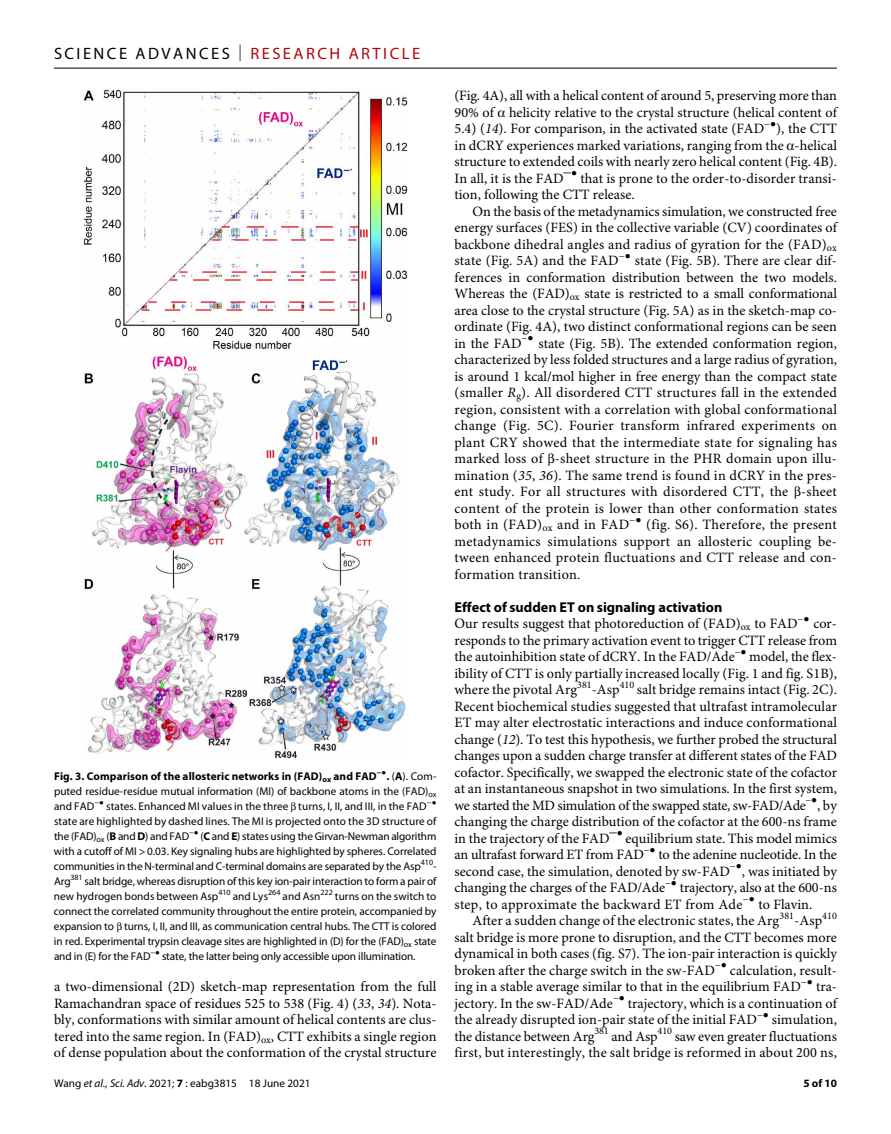
<style>
.page{position:relative;width:891px;height:1134px;background:#fff}
.page>*{position:absolute;margin:0;border:0;box-sizing:border-box;transform-origin:0 0}
.t1{font:16.5px "Myriad Pro";letter-spacing:.15em;color:#000}
.t2{font:14.25px/16.5px "Minion Pro";letter-spacing:.015em;color:#000;text-align:justify}
.t3{font:700 14.25px "Myriad Pro";color:#000}
.t4{font:11.25px/15px "Myriad Pro";letter-spacing:-.01em;color:#000;text-align:justify}
.t5{font:700 11.25px "Myriad Pro";color:#000}
.s1{font-weight:300}
.s2{color:#b10508}
.s3{font-weight:700}
.s4{font-style:italic}
</style>
<div class="page">
<hr style="left:54px;top:68px;width:783px;height:1px;background:#000">
<img style="left:83px;top:90px;width:324px;height:669px">
<p class="t1" style="left:54px;top:40px;width:368px">SCIENCE ADVANCES <span class="s1">|</span> <span class="s2">RESEARCH ARTICLE</span></p>
<p class="t4" style="left:54px;top:769px;width:384px"><span class="s3">Fig. 3. Comparison of the allosteric networks in (FAD)</span><sub>ox</sub> <span class="s3">and FAD</span><sup>−●</sup><span class="s3">.</span> (<span class="s3">A</span>). Com&shy;puted residue-residue mutual information (MI) of backbone atoms in the (FAD)<sub>ox </sub>and FAD<sup>−●</sup> states. Enhanced MI values in the three turns, I, II, and III, in the FAD<sup>−● </sup>state are highlighted by dashed lines. The MI is projected onto the 3D structure of the (FAD)<sub>ox</sub> (<span class="s3">B</span> and <span class="s3">D</span>) and FAD<sup>−●</sup> (<span class="s3">C</span> and <span class="s3">E</span>) states using the Girvan-Newman algorithm with a cutoff of MI &gt; 0.03. Key signaling hubs are highlighted by spheres. Correlated communities in the N-terminal and C-terminal domains are separated by the Asp<sup>410</sup>- Arg<sup>381</sup> salt bridge, whereas disruption of this key ion-pair interaction to form a pair of new hydrogen bonds between Asp<sup>410</sup> and Lys<sup>264</sup> and Asn<sup>222</sup> turns on the switch to connect the correlated community throughout the entire protein, accompanied by expansion to turns, I, II, and III, as communication central hubs. The CTT is colored in red. Experimental trypsin cleavage sites are highlighted in (D) for the (FAD)<sub>ox</sub> state and in (E) for the FAD<sup>−●</sup> state, the latter being only accessible upon illumination.</p>
<p class="t2" style="left:54px;top:980px;width:384px">a two-dimensional (2D) sketch-map representation from the full Ramachandran space of residues 525 to 538 (Fig. 4) (<span class="s4">33</span>, <span class="s4">34</span>). Nota&shy;bly, conformations with similar amount of helical contents are clus&shy;tered into the same region. In (FAD)<sub>ox</sub>, CTT exhibits a single region of dense population about the conformation of the crystal structure</p>
<p class="t4" style="left:54px;top:1076px;width:258px">Wang <span class="s4">et al</span>., <span class="s4">Sci. Adv.</span> 2021; <span class="s3">7</span> : eabg3815 18 June 2021</p>
<p class="t2" style="left:454px;top:89px;width:384px">(Fig. 4A), all with a helical content of around 5, preserving more than 90% of helicity relative to the crystal structure (helical content of 5.4) (<span class="s4">14</span>). For comparison, in the activated state (FAD<sup>−●</sup>), the CTT in dCRY experiences marked variations, ranging from the -helical structure to extended coils with nearly zero helical content (Fig. 4B).<br>In all, it is the FAD<sup>─</sup><sup>●</sup> that is prone to the order-to-disorder transi&shy;tion, following the CTT release.</p>
<p class="t2" style="left:454px;top:204px;width:384px;text-indent:18px">On the basis of the metadynamics simulation, we constructed free energy surfaces (FES) in the collective variable (CV) coordinates of backbone dihedral angles and radius of gyration for the (FAD)<sub>ox </sub>state (Fig. 5A) and the FAD<sup>−●</sup> state (Fig. 5B). There are clear dif&shy;ferences in conformation distribution between the two models.<br>Whereas the (FAD)<sub>ox</sub> state is restricted to a small conformational area close to the crystal structure (Fig. 5A) as in the sketch-map co&shy;ordinate (Fig. 4A), two distinct conformational regions can be seen in the FAD<sup>−●</sup> state (Fig. 5B). The extended conformation region, characterized by less folded structures and a large radius of gyration, is around 1 kcal/mol higher in free energy than the compact state (smaller <span class="s4">R</span><sub>g</sub>). All disordered CTT structures fall in the extended region, consistent with a correlation with global conformational change (Fig. 5C). Fourier transform infrared experiments on plant CRY showed that the intermediate state for signaling has marked loss of -sheet structure in the PHR domain upon illu&shy;mination (<span class="s4">35</span>, <span class="s4">36</span>). The same trend is found in dCRY in the pres&shy;ent study. For all structures with disordered CTT, the -sheet content of the protein is lower than other conformation states both in (FAD)<sub>ox</sub> and in FAD<sup>−●</sup> (fig. S6). Therefore, the present metadynamics simulations support an allosteric coupling be&shy;tween enhanced protein fluctuations and CTT release and con&shy;formation transition.</p>
<p class="t3" style="left:455px;top:595px;width:269px">Effect of sudden ET on signaling activation</p>
<p class="t2" style="left:454px;top:617px;width:384px">Our results suggest that photoreduction of (FAD)<sub>ox</sub> to FAD<sup>−●</sup> cor&shy;responds to the primary activation event to trigger CTT release from the autoinhibition state of dCRY. In the FAD/Ade<sup>−●</sup> model, the flex&shy;ibility of CTT is only partially increased locally (Fig. 1 and fig. S1B), where the pivotal Arg<sup>381</sup>-Asp<sup>410</sup> salt bridge remains intact (Fig. 2C).<br>Recent biochemical studies suggested that ultrafast intramolecular ET may alter electrostatic interactions and induce conformational change (<span class="s4">12</span>). To test this hypothesis, we further probed the structural changes upon a sudden charge transfer at different states of the FAD cofactor. Specifically, we swapped the electronic state of the cofactor at an instantaneous snapshot in two simulations. In the first system, we started the MD simulation of the swapped state, sw-FAD/Ade<sup>−●</sup>, by changing the charge distribution of the cofactor at the 600-ns frame in the trajectory of the FAD<sup>─</sup><sup>●</sup> equilibrium state. This model mimics an ultrafast forward ET from FAD<sup>−●</sup> to the adenine nucleotide. In the second case, the simulation, denoted by sw-FAD<sup>−●</sup>, was initiated by changing the charges of the FAD/Ade<sup>−●</sup> trajectory, also at the 600-ns step, to approximate the backward ET from Ade<sup>−●</sup> to Flavin.</p>
<p class="t2" style="left:454px;top:914px;width:384px;text-indent:18px">After a sudden change of the electronic states, the Arg<sup>381</sup>-Asp<sup>410 </sup>salt bridge is more prone to disruption, and the CTT becomes more dynamical in both cases (fig. S7). The ion-pair interaction is quickly broken after the charge switch in the sw-FAD<sup>−●</sup> calculation, result&shy;ing in a stable average similar to that in the equilibrium FAD<sup>−●</sup> tra&shy;jectory. In the sw-FAD/Ade<sup>−●</sup> trajectory, which is a continuation of the already disrupted ion-pair state of the initial FAD<sup>−●</sup> simulation, the distance between Arg<sup>381</sup> and Asp<sup>410</sup> saw even greater fluctuations first, but interestingly, the salt bridge is reformed in about 200 ns,</p>
<p class="t5" style="left:803px;top:1074px;width:35px">5 of 10</p>
</div>
